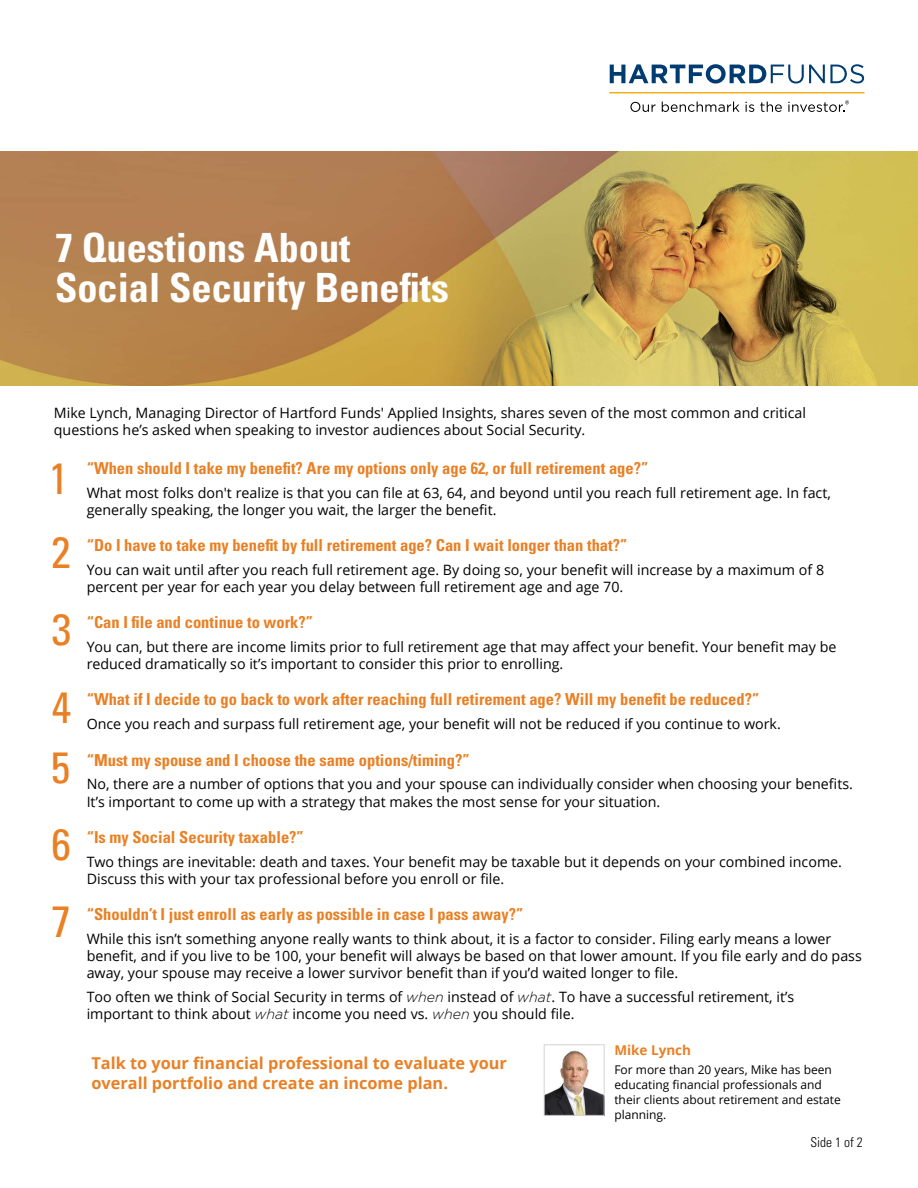
<style>
.page{position:relative;width:918px;height:1188px;background:#fff}
.page>*{position:absolute;margin:0;border:0;box-sizing:border-box;transform-origin:0 0}
.t1{font:condensed 43.95px "Univers";color:#ea8024}
.t2{font:700 condensed 40.35px/40.3px "Univers";color:#fff}
.t3{font:700 condensed 16.5px "Univers";color:#ea8024}
.t4{font:700 16.35px/19.5px "Open Sans";color:#ea8024}
.t5{font:14.25px/17.1px "Open Sans";color:#000}
.t6{font:700 13.5px "Open Sans";color:#ea8024}
.t7{font:300 condensed 13.5px "Univers LT Std";color:#000}
.t8{font:12px/15px "Open Sans";color:#000}
.s1{font-family:"Gotham";font-weight:300;font-style:italic}
</style>
<div class="page">
<img style="left:0;top:152px;width:918px;height:234px">
<svg style="left:610px;top:64px;width:254px;height:20px"></svg>
<hr style="left:609px;top:92px;width:255px;height:1px;background:#f4a700">
<svg style="left:630px;top:102px;width:26px;height:10px"></svg>
<svg style="left:662px;top:102px;width:77px;height:10px"></svg>
<svg style="left:746px;top:102px;width:8px;height:10px"></svg>
<svg style="left:760px;top:102px;width:22px;height:10px"></svg>
<svg style="left:788px;top:100px;width:61px;height:12px"></svg>
<img style="left:546px;top:1050px;width:56px;height:64px">
<div style="left:544px;top:1045px;width:60px;height:71px;border:1px solid #d1d3d4"></div>
<h2 class="t2" style="left:55px;top:227px;width:395px">7 Questions About<br>Social Security Benefits</h2>
<p class="t5" style="left:54px;top:404px;width:754px">Mike Lynch, Managing Director of Hartford Funds' Applied Insights, shares seven of the most common and critical questions he’s asked when speaking to investor audiences about Social Security.</p>
<h1 class="t1" style="left:49px;top:450px;width:21px">1</h1>
<p class="t3" style="left:87px;top:458px;width:563px">“When should I take my benefit? Are my options only age 62, or full retirement age?”</p>
<p class="t5" style="left:87px;top:483px;width:746px">What most folks don't realize is that you can file at 63, 64, and beyond until you reach full retirement age. In fact, generally speaking, the longer you wait, the larger the benefit.</p>
<h1 class="t1" style="left:51px;top:525px;width:21px">2</h1>
<p class="t3" style="left:87px;top:535px;width:542px">“Do I have to take my benefit by full retirement age? Can I wait longer than that?”</p>
<p class="t5" style="left:87px;top:561px;width:739px">You can wait until after you reach full retirement age. By doing so, your benefit will increase by a maximum of 8 percent per year for each year you delay between full retirement age and age 70.</p>
<h1 class="t1" style="left:52px;top:602px;width:21px">3</h1>
<p class="t3" style="left:87px;top:612px;width:228px">“Can I file and continue to work?”</p>
<p class="t5" style="left:87px;top:638px;width:751px">You can, but there are income limits prior to full retirement age that may affect your benefit. Your benefit may be reduced dramatically so it’s important to consider this prior to enrolling.</p>
<h1 class="t1" style="left:52px;top:679px;width:21px">4</h1>
<p class="t3" style="left:87px;top:689px;width:674px">“What if I decide to go back to work after reaching full retirement age? Will my benefit be reduced?”</p>
<p class="t5" style="left:87px;top:715px;width:696px">Once you reach and surpass full retirement age, your benefit will not be reduced if you continue to work.</p>
<h1 class="t1" style="left:51px;top:739px;width:21px">5</h1>
<p class="t3" style="left:87px;top:750px;width:385px">“Must my spouse and I choose the same options/timing?”</p>
<p class="t5" style="left:87px;top:775px;width:768px">No, there are a number of options that you and your spouse can individually consider when choosing your benefits.<br>It’s important to come up with a strategy that makes the most sense for your situation.</p>
<h1 class="t1" style="left:51px;top:816px;width:21px">6</h1>
<p class="t3" style="left:87px;top:827px;width:219px">“Is my Social Security taxable?”</p>
<p class="t5" style="left:87px;top:853px;width:757px">Two things are inevitable: death and taxes. Your benefit may be taxable but it depends on your combined income.<br>Discuss this with your tax professional before you enroll or file.</p>
<h1 class="t1" style="left:52px;top:894px;width:21px">7</h1>
<p class="t3" style="left:87px;top:904px;width:438px">“Shouldn’t I just enroll as early as possible in case I pass away?”</p>
<p class="t5" style="left:87px;top:930px;width:777px">While this isn’t something anyone really wants to think about, it is a factor to consider. Filing early means a lower benefit, and if you live to be 100, your benefit will always be based on that lower amount. If you file early and do pass away, your spouse may receive a lower survivor benefit than if you’d waited longer to file.</p>
<p class="t5" style="left:87px;top:988px;width:709px">Too often we think of Social Security in terms of <span class="s1">when</span> instead of <span class="s1">what</span>. To have a successful retirement, it’s important to think about <span class="s1">what</span> income you need vs. <span class="s1">when</span> you should file.</p>
<p class="t4" style="left:92px;top:1053px;width:417px">Talk to your financial professional to evaluate your overall portfolio and create an income plan.</p>
<p class="t6" style="left:614px;top:1041px;width:78px">Mike Lynch</p>
<p class="t8" style="left:614px;top:1062px;width:228px">For more than 20 years, Mike has been educating financial professionals and their clients about retirement and estate planning.</p>
<p class="t7" style="left:810px;top:1134px;width:54px">Side 1 of 2</p>
</div>
